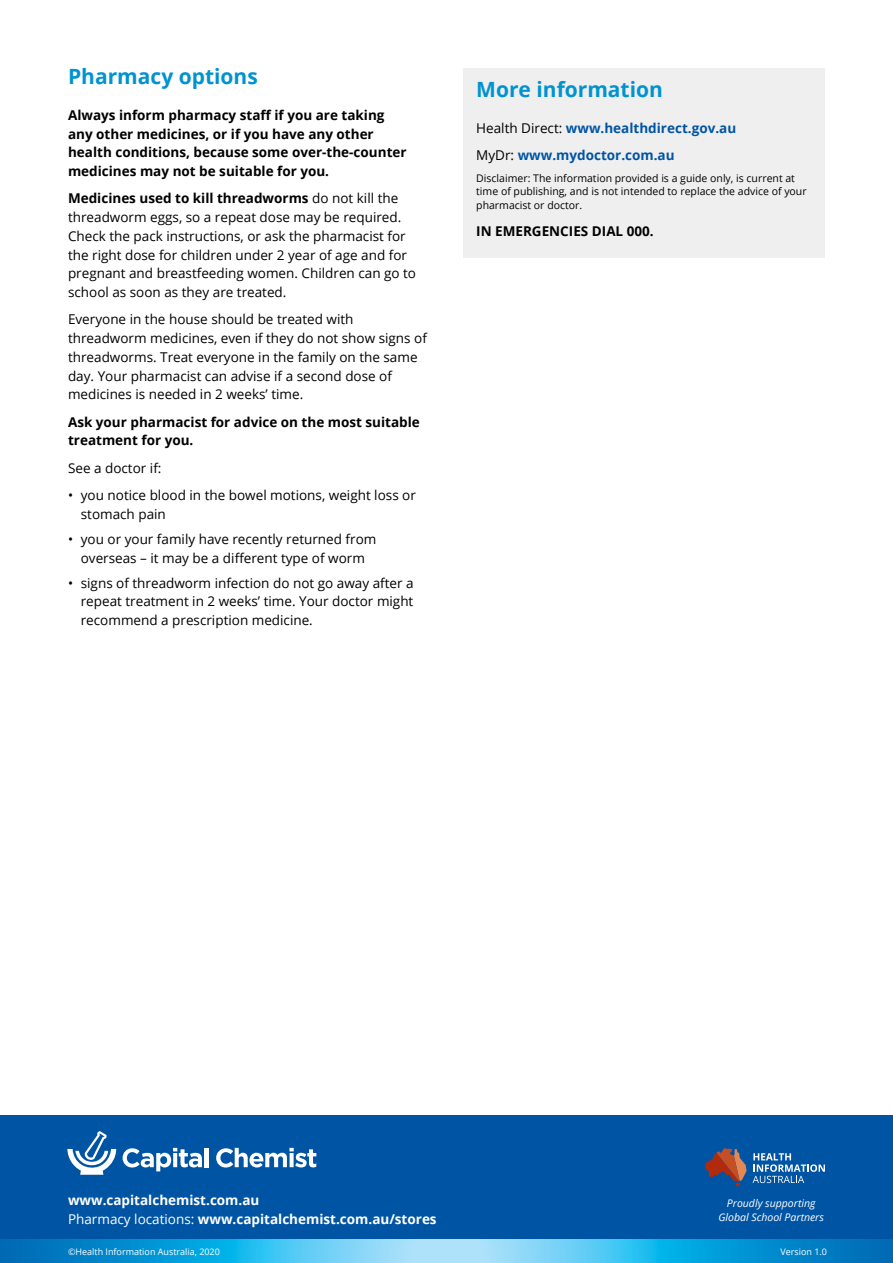
<style>
.page{position:relative;width:893px;height:1263px;background:#fff}
.page>*{position:absolute;margin:0;border:0;box-sizing:border-box;transform-origin:0 0}
.t1{font:700 21px "Open Sans";color:#0093d0}
.t2{font:13.5px/18.8px "Open Sans";color:#000}
.t3{font:700 13.5px/18.8px "Open Sans";color:#000}
.t4{font:700 13.5px/18.8px "Open Sans";color:#fff}
.t5{font:700 13.5px/27.3px "Open Sans";color:#0054a4}
.t6{font:10.5px/13.5px "Open Sans";color:#000}
.t7{font:italic 10.5px/13.5px "Open Sans";color:#fff;text-align:center}
.t8{font:9px "Open Sans";color:#fff}
.s1{font-weight:700}
.s2{font-weight:400;color:#000}
.s3{font-weight:400}
</style>
<div class="page">
<div style="left:0;top:1115px;width:893px;height:148px;background:#0054a4"></div>
<svg style="left:0;top:1240px;width:893px;height:23px;background:#36ade0"></svg>
<svg style="left:753px;top:1153px;width:72px;height:30px"></svg>
<svg style="left:705px;top:1148px;width:41px;height:38px"></svg>
<svg style="left:216px;top:1148px;width:100px;height:19px"></svg>
<svg style="left:123px;top:1148px;width:79px;height:23px"></svg>
<hr style="left:204px;top:1148px;width:4px;height:19px;background:#fff">
<svg style="left:67px;top:1131px;width:49px;height:44px"></svg>
<div style="left:463px;top:68px;width:362px;height:189px;background:#efeff0"></div>
<h1 class="t1" style="left:68px;top:62px;width:191px">Pharmacy options</h1>
<p class="t3" style="left:68px;top:105px;width:340px">Always inform pharmacy staff if you are taking any other medicines, or if you have any other health conditions, because some over-the-counter medicines may not be suitable for you.</p>
<p class="t2" style="left:68px;top:189px;width:350px"><span class="s1">Medicines used to kill threadworms</span> do not kill the threadworm eggs, so a repeat dose may be required.<br>Check the pack instructions, or ask the pharmacist for the right dose for children under 2 year of age and for pregnant and breastfeeding women. Children can go to school as soon as they are treated.</p>
<p class="t2" style="left:68px;top:310px;width:360px">Everyone in the house should be treated with threadworm medicines, even if they do not show signs of threadworms. Treat everyone in the family on the same day. Your pharmacist can advise if a second dose of medicines is needed in 2 weeks’ time.</p>
<p class="t3" style="left:68px;top:412px;width:353px">Ask your pharmacist for advice on the most suitable treatment for you.</p>
<p class="t2" style="left:68px;top:458px;width:95px">See a doctor if:</p>
<p class="t2" style="left:81px;top:485px;width:337px;text-indent:-13px">• you notice blood in the bowel motions, weight loss or stomach pain</p>
<p class="t2" style="left:68px;top:529px;width:310px;text-align:center">• you or your family have recently returned from overseas – it may be a different type of worm</p>
<p class="t2" style="left:81px;top:573px;width:334px;text-align:justify;text-indent:-13px">• signs of threadworm infection do not go away after a repeat treatment in 2 weeks’ time. Your doctor might recommend a prescription medicine.</p>
<h1 class="t1" style="left:476px;top:74px;width:188px">More information</h1>
<p class="t5" style="left:476px;top:114px;width:261px"><span class="s2">Health Direct:</span> www.healthdirect.gov.au<br><span class="s2">MyDr:</span> www.mydoctor.com.au</p>
<p class="t6" style="left:476px;top:171px;width:332px">Disclaimer: The information provided is a guide only, is current at time of publishing, and is not intended to replace the advice of your pharmacist or doctor.</p>
<p class="t3" style="left:476px;top:222px;width:179px">IN EMERGENCIES DIAL 000.</p>
<p class="t4" style="left:68px;top:1190px;width:370px">www.capitalchemist.com.au<br><span class="s3">Pharmacy locations:</span> www.capitalchemist.com.au/stores</p>
<p class="t7" style="left:718px;top:1196px;width:107px">Proudly supporting<br>Global School Partners</p>
<p class="t8" style="left:68px;top:1245px;width:153px">©Health Information Australia, 2020</p>
<p class="t8" style="left:780px;top:1245px;width:48px">Version 1.0</p>
</div>
